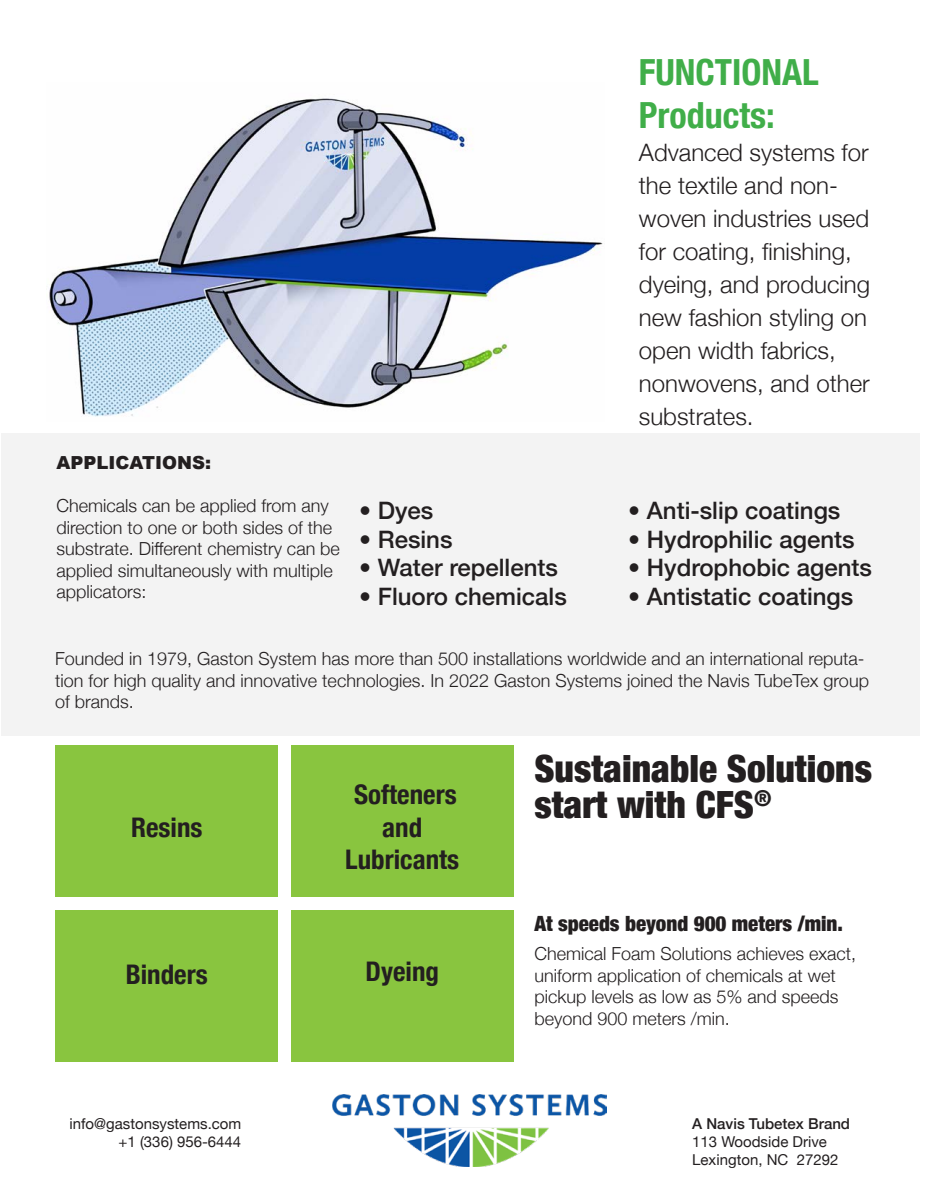
<style>
.page{position:relative;width:926px;height:1183px;background:#fff}
.page>*{position:absolute;margin:0;border:0;box-sizing:border-box;transform-origin:0 0}
.t1{font:900 condensed 37.5px/36px "Helvetica Neue";color:#231f20}
.t2{font:700 condensed 36px "Helvetica Neue";color:#40ae49}
.t3{font:700 condensed 27px "Helvetica Neue";color:#231f20}
.t4{font:300 24px/33px "Helvetica Neue";color:#231f20}
.t5{font:500 24px "Helvetica Neue";color:#231f20}
.t6{font:900 condensed 21px "Helvetica Neue";color:#231f20}
.t7{font:300 18px/21.6px "Helvetica Neue";color:#231f20}
.t8{font:900 18px "Arial";color:#231f20}
.t9{font:15px "Helvetica Neue";color:#231f20}
.t10{font:500 15px "Helvetica Neue";color:#231f20}
</style>
<div class="page">
<div style="left:1px;top:433px;width:918px;height:302px;background:#f3f3f3"></div>
<img style="left:332px;top:1094px;width:274px;height:72px">
<div style="left:55px;top:745px;width:223px;height:152px;background:#89c53f"></div>
<div style="left:291px;top:745px;width:222px;height:152px;background:#89c53f"></div>
<div style="left:55px;top:910px;width:223px;height:151px;background:#89c53f"></div>
<div style="left:291px;top:910px;width:222px;height:151px;background:#89c53f"></div>
<img style="left:49px;top:98px;width:554px;height:319px">
<p class="t8" style="left:56px;top:449px;width:156px">APPLICATIONS:</p>
<p class="t7" style="left:56px;top:493px;width:285px">Chemicals can be applied from any direction to one or both sides of the substrate. Different chemistry can be applied simultaneously with multiple applicators:</p>
<p class="t5" style="left:359px;top:491px;width:76px">• Dyes</p>
<p class="t5" style="left:359px;top:520px;width:95px">• Resins</p>
<p class="t5" style="left:359px;top:548px;width:200px">• Water repellents</p>
<p class="t5" style="left:359px;top:577px;width:209px">• Fluoro chemicals</p>
<p class="t2" style="left:639px;top:42px;width:181px">FUNCTIONAL</p>
<p class="t2" style="left:639px;top:85px;width:137px">Products:</p>
<p class="t4" style="left:639px;top:134px;width:231px">Advanced systems for the textile and non-</p>
<p class="t4" style="left:639px;top:200px;width:233px">woven industries used for coating, finishing, dyeing, and producing new fashion styling on open width fabrics,</p>
<p class="t4" style="left:639px;top:365px;width:232px">nonwovens, and other substrates.</p>
<p class="t5" style="left:628px;top:491px;width:214px">• Anti-slip coatings</p>
<p class="t5" style="left:628px;top:520px;width:228px">• Hydrophilic agents</p>
<p class="t5" style="left:628px;top:548px;width:245px">• Hydrophobic agents</p>
<p class="t5" style="left:628px;top:577px;width:226px">• Antistatic coatings</p>
<p class="t7" style="left:55px;top:646px;width:815px">Founded in 1979, Gaston System has more than 500 installations worldwide and an international reputa&shy;tion for high quality and innovative technologies. In 2022 Gaston Systems joined the Navis TubeTex group of brands.</p>
<p class="t3" style="left:131px;top:804px;width:73px">Resins</p>
<p class="t3" style="left:354px;top:772px;width:104px">Softeners</p>
<p class="t3" style="left:382px;top:804px;width:41px">and</p>
<p class="t3" style="left:345px;top:836px;width:115px">Lubricants</p>
<p class="t3" style="left:126px;top:951px;width:83px">Binders</p>
<p class="t3" style="left:365px;top:949px;width:75px">Dyeing</p>
<p class="t9" style="left:69px;top:1112px;width:173px">info@gastonsystems.com</p>
<p class="t9" style="left:119px;top:1130px;width:124px">+1 (336) 956-6444</p>
<p class="t1" style="left:534px;top:748px;width:339px">Sustainable Solutions start with CFS<sup>®</sup></p>
<p class="t6" style="left:534px;top:905px;width:310px">At speeds beyond 900 meters /min.</p>
<p class="t7" style="left:534px;top:941px;width:323px">Chemical Foam Solutions achieves exact, uniform application of chemicals at wet pickup levels as low as 5% and speeds beyond 900 meters /min.</p>
<p class="t10" style="left:692px;top:1111px;width:159px">A Navis Tubetex Brand</p>
<p class="t9" style="left:692px;top:1130px;width:136px">113 Woodside Drive</p>
<p class="t9" style="left:692px;top:1148px;width:148px">Lexington, NC 27292</p>
</div>
